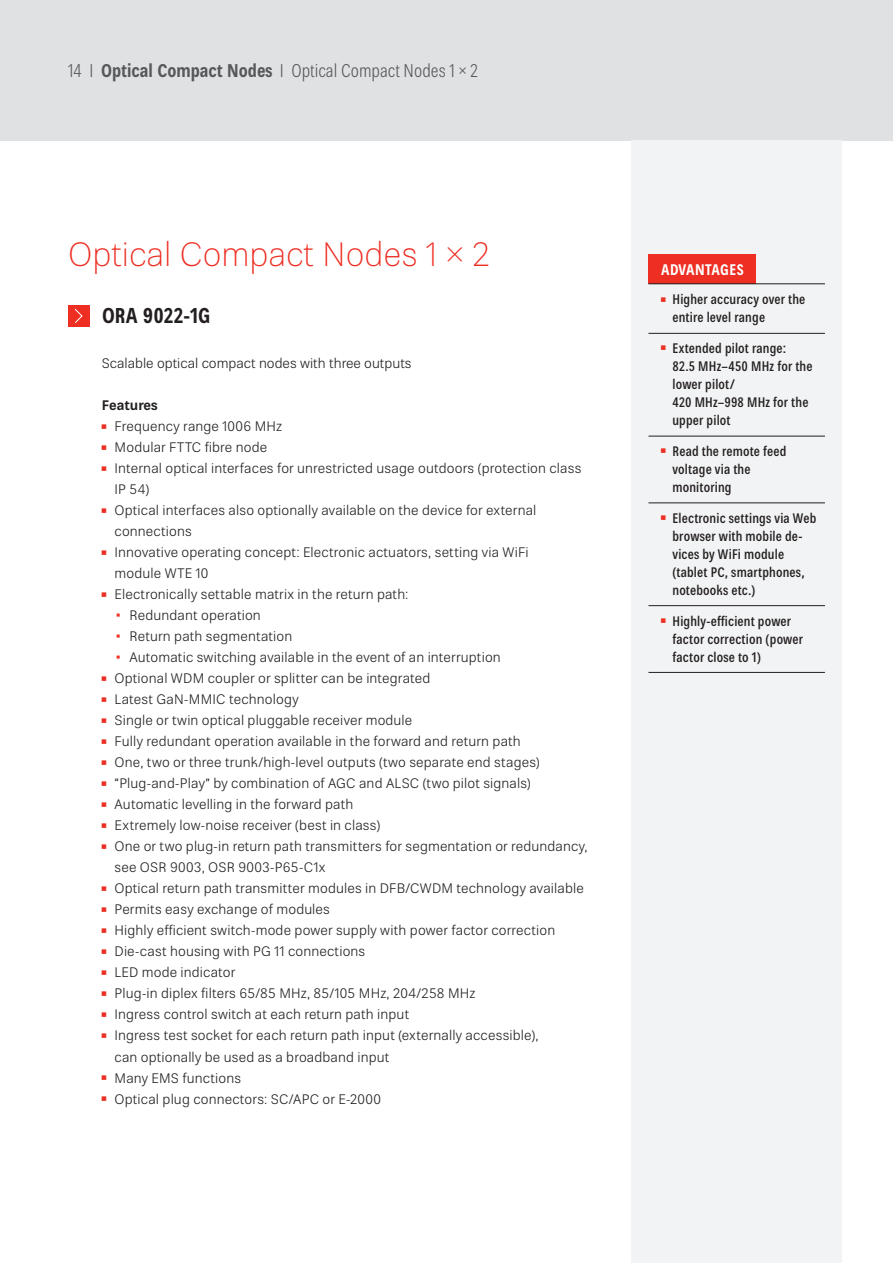
<style>
.page{position:relative;width:893px;height:1263px;background:#fff}
.page>*{position:absolute;margin:0;border:0;box-sizing:border-box;transform-origin:0 0}
.t1{font:100 33px "Kathrein 35";color:#ee2e22}
.t2{font:700 condensed 21px "Kathrein 77";color:#231f20}
.t3{font:300 condensed 18px "Kathrein 47";color:#57585a}
.t4{font:700 condensed 15px "Kathrein 77";letter-spacing:.02em;color:#fff}
.t5{font:300 13.5px/21px "Kathrein 45";letter-spacing:.01em;color:#231f20}
.t6{font:500 condensed 13.5px/18px "Kathrein 67";letter-spacing:.01em;color:#231f20}
.t7{font:700 13.5px "Kathrein 75";color:#231f20}
.s1{font-family:"Kathrein 77";font-weight:700}
.s2{font-size:18px;color:#ee2e22}
.s3{font-size:12px;color:#ee2e22}
.s4{font-family:"Kathrein 45";font-weight:300;font-stretch:normal;font-size:18px;color:#ee2e22}
</style>
<div class="page">
<div style="left:0;top:0;width:893px;height:140px;background:#e0e1e3"></div>
<div style="left:68px;top:305px;width:21px;height:21px;background:#ee2e22"></div>
<svg style="left:74px;top:308px;width:9px;height:15px"></svg>
<div style="left:631px;top:140px;width:211px;height:1123px;background:#f2f3f4"></div>
<hr style="left:648px;top:333px;width:177px;height:1px;background:#231f20">
<hr style="left:648px;top:436px;width:177px;height:1px;background:#231f20">
<hr style="left:648px;top:503px;width:177px;height:1px;background:#231f20">
<hr style="left:648px;top:605px;width:177px;height:1px;background:#231f20">
<hr style="left:648px;top:672px;width:177px;height:1px;background:#231f20">
<div style="left:648px;top:254px;width:108px;height:30px;background:#ee2e22"></div>
<hr style="left:648px;top:284px;width:177px;height:1px;background:#231f20">
<h3 class="t3" style="left:68px;top:58px;width:411px">14 I <span class="s1">Optical Compact Nodes</span> I Optical Compact Nodes 1 × 2</h3>
<h1 class="t1" style="left:68px;top:231px;width:423px">Optical Compact Nodes 1 × 2</h1>
<h2 class="t2" style="left:102px;top:301px;width:110px">ORA 9022-1G</h2>
<p class="t5" style="left:102px;top:353px;width:311px">Scalable optical compact nodes with three outputs</p>
<p class="t7" style="left:102px;top:396px;width:57px">Features</p>
<p class="t5" style="left:102px;top:416px;width:182px"><span class="s2">▪</span>Frequency range 1006 MHz</p>
<p class="t5" style="left:102px;top:437px;width:167px"><span class="s2">▪</span> Modular FTTC fibre node</p>
<p class="t5" style="left:115px;top:458px;width:468px;text-indent:-13px"><span class="s2">▪</span>Internal optical interfaces for unrestricted usage outdoors (protection class<br>IP 54)</p>
<p class="t5" style="left:115px;top:500px;width:423px;text-indent:-13px"><span class="s2">▪</span>Optical interfaces also optionally available on the device for external connections</p>
<p class="t5" style="left:115px;top:542px;width:416px;text-indent:-13px"><span class="s2">▪</span>Innovative operating concept: Electronic actuators, setting via WiFi module WTE 10</p>
<p class="t5" style="left:102px;top:584px;width:308px"><span class="s2">▪</span>Electronically settable matrix in the return path:</p>
<p class="t5" style="left:117px;top:605px;width:146px"><span class="s3">▪</span> Redundant operation</p>
<p class="t5" style="left:117px;top:626px;width:177px"><span class="s3">▪</span> Return path segmentation</p>
<p class="t5" style="left:117px;top:647px;width:386px"><span class="s3">▪</span> Automatic switching available in the event of an interruption</p>
<p class="t5" style="left:102px;top:668px;width:330px"><span class="s2">▪</span>Optional WDM coupler or splitter can be integrated</p>
<p class="t5" style="left:102px;top:689px;width:198px"><span class="s2">▪</span>Latest GaN-MMIC technology</p>
<p class="t5" style="left:102px;top:710px;width:312px"><span class="s2">▪</span>Single or twin optical pluggable receiver module</p>
<p class="t5" style="left:102px;top:731px;width:421px"><span class="s2">▪</span>Fully redundant operation available in the forward and return path</p>
<p class="t5" style="left:102px;top:752px;width:439px"><span class="s2">▪</span>One, two or three trunk/high-level outputs (two separate end stages)</p>
<p class="t5" style="left:102px;top:773px;width:430px"><span class="s2">▪</span>“Plug-and-Play” by combination of AGC and ALSC (two pilot signals)</p>
<p class="t5" style="left:102px;top:794px;width:253px"><span class="s2">▪</span>Automatic levelling in the forward path</p>
<p class="t5" style="left:102px;top:815px;width:280px"><span class="s2">▪</span>Extremely low-noise receiver (best in class)</p>
<p class="t5" style="left:115px;top:836px;width:475px;text-indent:-13px"><span class="s2">▪</span>One or two plug-in return path transmitters for segmentation or redundancy, see OSR 9003, OSR 9003-P65-C1x</p>
<p class="t5" style="left:102px;top:878px;width:483px"><span class="s2">▪</span>Optical return path transmitter modules in DFB/CWDM technology available</p>
<p class="t5" style="left:102px;top:899px;width:230px"><span class="s2">▪</span>Permits easy exchange of modules</p>
<p class="t5" style="left:102px;top:920px;width:455px"><span class="s2">▪</span> Highly efficient switch-mode power supply with power factor correction</p>
<p class="t5" style="left:102px;top:941px;width:265px"><span class="s2">▪</span>Die-cast housing with PG 11 connections</p>
<p class="t5" style="left:102px;top:962px;width:135px"><span class="s2">▪</span>LED mode indicator</p>
<p class="t5" style="left:102px;top:983px;width:375px"><span class="s2">▪</span>Plug-in diplex filters 65/85 MHz, 85/105 MHz, 204/258 MHz</p>
<p class="t5" style="left:102px;top:1004px;width:309px"><span class="s2">▪</span>Ingress control switch at each return path input</p>
<p class="t5" style="left:115px;top:1025px;width:425px;text-indent:-13px"><span class="s2">▪</span>Ingress test socket for each return path input (externally accessible), can optionally be used as a broadband input</p>
<p class="t5" style="left:102px;top:1067px;width:141px"><span class="s2">▪</span> Many EMS functions</p>
<p class="t5" style="left:102px;top:1088px;width:281px"><span class="s2">▪</span>Optical plug connectors: SC/APC or E-2000</p>
<p class="t4" style="left:661px;top:259px;width:84px">ADVANTAGES</p>
<p class="t6" style="left:672px;top:291px;width:134px;text-indent:-11px"><span class="s4">▪</span>Higher accuracy over the entire level range</p>
<p class="t6" style="left:672px;top:340px;width:142px;text-indent:-11px"><span class="s4">▪</span>Extended pilot range:<br>82.5 MHz–450 MHz for the lower pilot/<br>420 MHz–998 MHz for the upper pilot</p>
<p class="t6" style="left:672px;top:442px;width:115px;text-indent:-11px"><span class="s4">▪</span>Read the remote feed voltage via the monitoring</p>
<p class="t6" style="left:672px;top:509px;width:145px;text-indent:-11px"><span class="s4">▪</span>Electronic settings via Web browser with mobile de&shy;vices by WiFi module (tablet PC, smartphones, notebooks etc.)</p>
<p class="t6" style="left:672px;top:612px;width:132px;text-indent:-11px"><span class="s4">▪</span>Highly-efficient power factor correction (power factor close to 1)</p>
</div>
